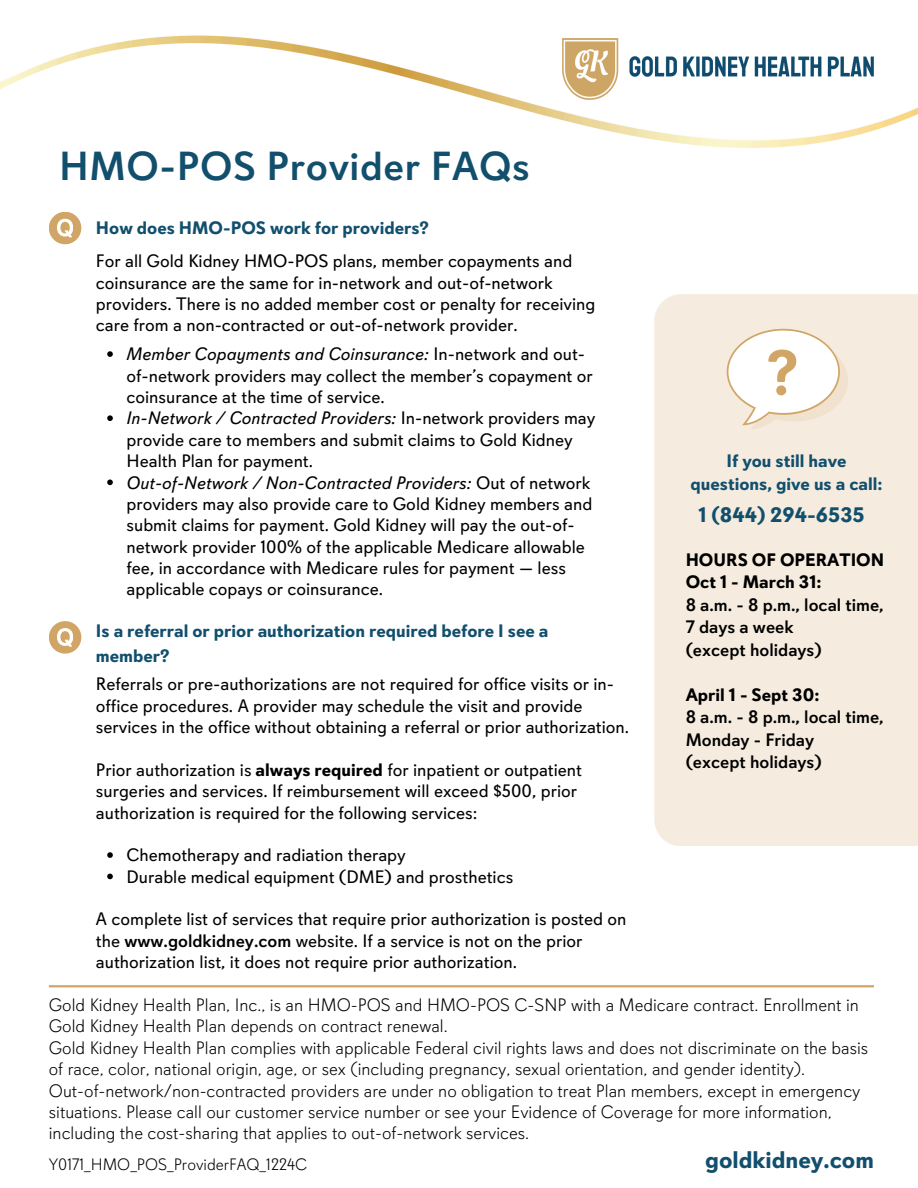
<style>
.page{position:relative;width:918px;height:1188px;background:#fff}
.page>*{position:absolute;margin:0;border:0;box-sizing:border-box;transform-origin:0 0}
.t1{font:500 40.5px "Davis Sans";letter-spacing:.015em;color:#114f6d}
.t2{font:700 24px "Davis Sans";color:#114f6d}
.t3{font:700 21px "Davis Sans";color:#114f6d}
.t4{font:18px/21.3px "Davis Sans";color:#000}
.t5{font:300 18px/21.3px "Davis Sans";color:#000}
.t6{font:700 18px/22.5px "Davis Sans";color:#114f6d;text-align:center}
.t7{font:500 18px/22.5px "Davis Sans";color:#000}
.t8{font:700 18px "Davis Sans";color:#000}
.t9{font:300 16.5px "Davis Sans";color:#000}
.s1{font-style:italic}
.s2{font-weight:700}
.s3{font-weight:500}
</style>
<div class="page">
<div style="left:654px;top:294px;width:264px;height:552px;background:#f5ecdf"></div>
<img style="left:0;top:35px;width:918px;height:113px">
<img style="left:562px;top:39px;width:312px;height:61px">
<svg style="left:727px;top:329px;width:122px;height:101px"></svg>
<div style="left:49px;top:212px;width:32px;height:32px;background:#d1a565;border-radius:50%"></div>
<svg style="left:57px;top:219px;width:16px;height:18px"></svg>
<svg style="left:107px;top:852px;width:6px;height:6px"></svg>
<svg style="left:107px;top:874px;width:6px;height:5px"></svg>
<div style="left:49px;top:621px;width:32px;height:33px;background:#d1a565;border-radius:50%"></div>
<svg style="left:57px;top:628px;width:16px;height:19px"></svg>
<hr style="left:49px;top:985px;width:825px;height:2px;background:#d1a565">
<svg style="left:107px;top:351px;width:6px;height:6px"></svg>
<svg style="left:107px;top:415px;width:6px;height:6px"></svg>
<svg style="left:107px;top:480px;width:6px;height:5px"></svg>
<p class="t1" style="left:59px;top:142px;width:472px">HMO-POS Provider FAQs</p>
<p class="t6" style="left:96px;top:217px;width:334px">How does HMO-POS work for providers?</p>
<p class="t4" style="left:96px;top:251px;width:501px">For all Gold Kidney HMO-POS plans, member copayments and coinsurance are the same for in-network and out-of-network providers. There is no added member cost or penalty for receiving care from a non-contracted or out-of-network provider.</p>
<p class="t4" style="left:127px;top:344px;width:468px"><span class="s1">Member Copayments and Coinsurance:</span> In-network and out&shy;of-network providers may collect the member’s copayment or coinsurance at the time of service.</p>
<p class="t4" style="left:127px;top:408px;width:470px"><span class="s1">In-Network / Contracted Providers:</span> In-network providers may provide care to members and submit claims to Gold Kidney<br>Health Plan for payment.</p>
<p class="t4" style="left:127px;top:472px;width:467px"><span class="s1">Out-of-Network / Non-Contracted Providers:</span> Out of network providers may also provide care to Gold Kidney members and submit claims for payment. Gold Kidney will pay the out-of&shy;network provider 100% of the applicable Medicare allowable fee, in accordance with Medicare rules for payment — less applicable copays or coinsurance.</p>
<p class="t6" style="left:691px;top:450px;width:194px">If you still have questions, give us a call:</p>
<h4 class="t3" style="left:699px;top:502px;width:167px">1 (844) 294-6535</h4>
<h1 class="t8" style="left:686px;top:549px;width:200px">HOURS OF OPERATION</h1>
<p class="t8" style="left:686px;top:571px;width:137px">Oct 1 - March 31:</p>
<p class="t7" style="left:686px;top:594px;width:200px">8 a.m. - 8 p.m., local time,</p>
<h4 class="t7" style="left:686px;top:616px;width:109px">7 days a week</h4>
<p class="t7" style="left:686px;top:639px;width:138px">(except holidays)</p>
<p class="t8" style="left:686px;top:684px;width:135px">April 1 - Sept 30:</p>
<p class="t7" style="left:686px;top:706px;width:200px">8 a.m. - 8 p.m., local time,<br>Monday - Friday</p>
<p class="t7" style="left:686px;top:751px;width:138px">(except holidays)</p>
<p class="t6" style="left:96px;top:619px;width:454px;line-height:24.8px;text-align:left">Is a referral or prior authorization required before I see a member?</p>
<p class="t4" style="left:96px;top:674px;width:535px">Referrals or pre-authorizations are not required for office visits or in&shy;office procedures. A provider may schedule the visit and provide services in the office without obtaining a referral or prior authorization.</p>
<p class="t4" style="left:96px;top:759px;width:488px">Prior authorization is <span class="s2">always required</span> for inpatient or outpatient surgeries and services. If reimbursement will exceed $500, prior authorization is required for the following services:</p>
<p class="t4" style="left:127px;top:845px;width:281px">Chemotherapy and radiation therapy</p>
<p class="t4" style="left:127px;top:866px;width:388px">Durable medical equipment (DME) and prosthetics</p>
<h4 class="t4" style="left:96px;top:909px;width:532px">A complete list of services that require prior authorization is posted on the <span class="s3">www.goldkidney.com</span> website. If a service is not on the prior authorization list, it does not require prior authorization.</h4>
<h3 class="t5" style="left:49px;top:994px;width:812px">Gold Kidney Health Plan, Inc., is an HMO-POS and HMO-POS C-SNP with a Medicare contract. Enrollment in<br>Gold Kidney Health Plan depends on contract renewal.</h3>
<p class="t5" style="left:49px;top:1037px;width:821px">Gold Kidney Health Plan complies with applicable Federal civil rights laws and does not discriminate on the basis of race, color, national origin, age, or sex (including pregnancy, sexual orientation, and gender identity).</p>
<p class="t5" style="left:49px;top:1080px;width:813px">Out-of-network/non-contracted providers are under no obligation to treat Plan members, except in emergency situations. Please call our customer service number or see your Evidence of Coverage for more information, including the cost-sharing that applies to out-of-network services.</p>
<p class="t9" style="left:49px;top:1154px;width:260px">Y0171_HMO_POS_ProviderFAQ_1224C</p>
<p class="t2" style="left:705px;top:1145px;width:170px">goldkidney.com</p>
</div>
